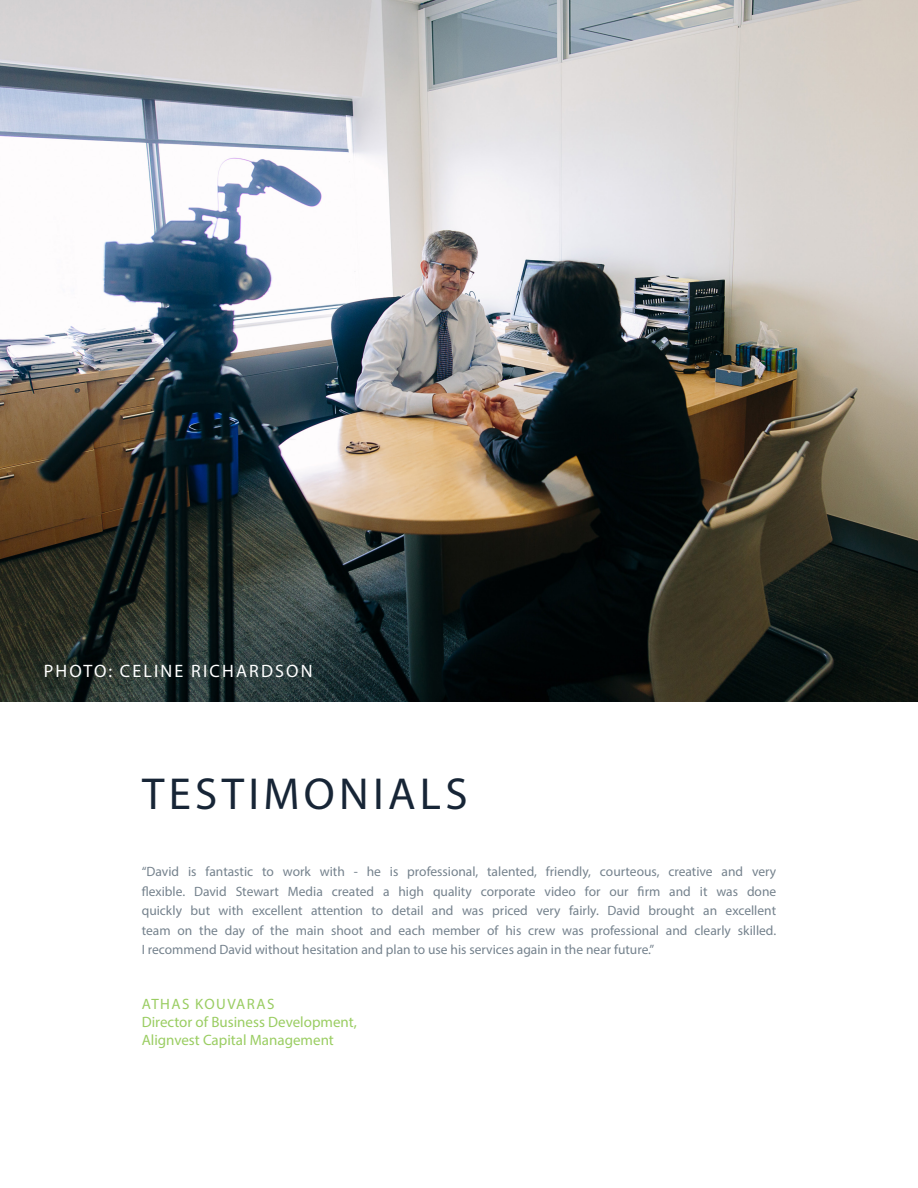
<style>
.page{position:relative;width:918px;height:1188px;background:#fff}
.page>*{position:absolute;margin:0;border:0;box-sizing:border-box;transform-origin:0 0}
.t1{font:45px "Myriad Pro";letter-spacing:.095em;color:#172536}
.t2{font:18px "Myriad Pro";letter-spacing:.12em;color:#fff}
.t3{font:15px/18px "Myriad Pro";color:#9acd62}
.t4{font:15px "Myriad Pro";letter-spacing:.095em;color:#9acd62}
.t5{font:13.5px/19.5px "Myriad Pro";color:#75828d;text-align:justify}
</style>
<div class="page">
<img style="left:0;top:0;width:918px;height:702px">
<p class="t2" style="left:44px;top:660px;width:270px">PHOTO: CELINE RICHARDSON</p>
<p class="t1" style="left:142px;top:766px;width:327px">TESTIMONIALS</p>
<p class="t5" style="left:142px;top:862px;width:636px">“David is fantastic to work with - he is professional, talented, friendly, courteous, creative and very flexible. David Stewart Media created a high quality corporate video for our firm and it was done quickly but with excellent attention to detail and was priced very fairly. David brought an excellent team on the day of the main shoot and each member of his crew was professional and clearly skilled.<br>I recommend David without hesitation and plan to use his services again in the near future.”</p>
<p class="t4" style="left:142px;top:995px;width:134px">ATHAS KOUVARAS</p>
<p class="t3" style="left:142px;top:1013px;width:217px">Director of Business Development,<br>Alignvest Capital Management</p>
</div>
